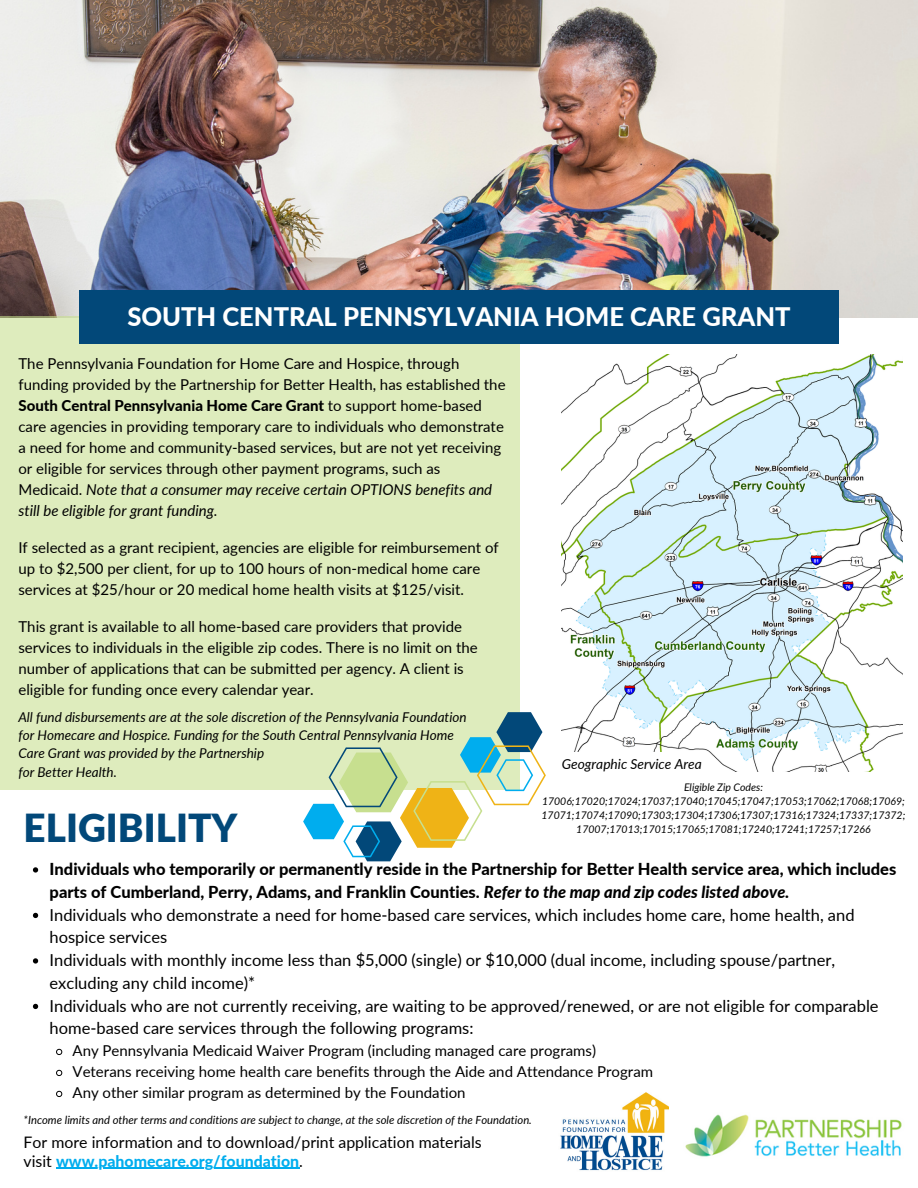
<style>
.page{position:relative;width:918px;height:1188px;background:#fff}
.page>*{position:absolute;margin:0;border:0;box-sizing:border-box;transform-origin:0 0}
.t1{font:900 38.55px "Lato";color:#024879}
.t2{font:800 25.5px "Lato";color:#fff}
.t3{font:16.5px/22.8px "Lato";color:#000}
.t4{font:800 16.5px/22.8px "Lato";color:#000}
.t5{font:15.9px/19.2px "Lato";color:#000}
.t6{font:15px/21px "Lato";color:#000}
.t7{font:italic 13.8px "Lato";color:#000}
.t8{font:italic 13.5px/18.3px "Lato";color:#000}
.t9{font:italic 11.25px "Lato";color:#000}
.t10{font:italic 10.5px/14px "Lato";color:#000;text-align:center}
.s1{font-weight:800}
.s2{font-style:italic}
.s3{font-weight:800;color:#00adee}
</style>
<div class="page">
<img style="left:0;top:0;width:918px;height:317px">
<div style="left:0;top:316px;width:519px;height:474px;background:#deecbd"></div>
<img style="left:562px;top:354px;width:341px;height:418px">
<div style="left:556px;top:752px;width:151px;height:23px;background:#fff"></div>
<div style="left:79px;top:290px;width:760px;height:54px;background:#024879"></div>
<img style="left:560px;top:1092px;width:108px;height:79px">
<img style="left:685px;top:1114px;width:217px;height:43px">
<svg style="left:303px;top:712px;width:243px;height:149px"></svg>
<svg style="left:33px;top:867px;width:5px;height:6px"></svg>
<svg style="left:33px;top:913px;width:5px;height:5px"></svg>
<svg style="left:33px;top:958px;width:5px;height:6px"></svg>
<svg style="left:33px;top:1004px;width:5px;height:5px"></svg>
<svg style="left:56px;top:1048px;width:7px;height:7px"></svg>
<svg style="left:56px;top:1069px;width:7px;height:7px"></svg>
<svg style="left:56px;top:1090px;width:7px;height:7px"></svg>
<hr style="left:56px;top:1168px;width:243px;height:1px;background:#00adee">
<h3 class="t2" style="left:127px;top:301px;width:665px">SOUTH CENTRAL PENNSYLVANIA HOME CARE GRANT</h3>
<h3 class="t6" style="left:18px;top:353px;width:489px">The Pennsylvania Foundation for Home Care and Hospice, through funding provided by the Partnership for Better Health, has established the <span class="s1">South Central Pennsylvania Home Care Grant</span> to support home-based care agencies in providing temporary care to individuals who demonstrate a need for home and community-based services, but are not yet receiving or eligible for services through other payment programs, such as Medicaid. <span class="s2">Note that a consumer may receive certain OPTIONS benefits and still be eligible for grant funding.</span></h3>
<h3 class="t6" style="left:18px;top:537px;width:482px">If selected as a grant recipient, agencies are eligible for reimbursement of up to $2,500 per client, for up to 100 hours of non-medical home care services at $25/hour or 20 medical home health visits at $125/visit.</h3>
<h3 class="t6" style="left:18px;top:616px;width:461px">This grant is available to all home-based care providers that provide services to individuals in the eligible zip codes. There is no limit on the number of applications that can be submitted per agency. A client is eligible for funding once every calendar year.</h3>
<h3 class="t8" style="left:18px;top:707px;width:450px">All fund disbursements are at the sole discretion of the Pennsylvania Foundation for Homecare and Hospice. Funding for the South Central Pennsylvania Home Care Grant was provided by the Partnership<br>for Better Health.</h3>
<h3 class="t1" style="left:24px;top:804px;width:215px">ELIGIBILITY</h3>
<h3 class="t7" style="left:562px;top:755px;width:141px">Geographic Service Area</h3>
<p class="t10" style="left:542px;top:780px;width:364px">Eligible Zip Codes:<br>17006;17020;17024;17037;17040;17045;17047;17053;17062;17068;17069;</p>
<p class="t10" style="left:542px;top:808px;width:365px">17071;17074;17090;17303;17304;17306;17307;17316;17324;17337;17372;</p>
<p class="t10" style="left:576px;top:822px;width:296px">17007;17013;17015;17065;17081;17240;17241;17257;17266</p>
<p class="t4" style="left:50px;top:857px;width:848px">Individuals who temporarily or permanently reside in the Partnership for Better Health service area, which includes parts of Cumberland, Perry, Adams, and Franklin Counties. <span class="s2">Refer to the map and zip codes listed above.</span></p>
<h4 class="t3" style="left:50px;top:903px;width:807px">Individuals who demonstrate a need for home-based care services, which includes home care, home health, and hospice services</h4>
<h4 class="t3" style="left:50px;top:948px;width:787px">Individuals with monthly income less than $5,000 (single) or $10,000 (dual income, including spouse/partner, excluding any child income)*</h4>
<p class="t3" style="left:50px;top:994px;width:831px">Individuals who are not currently receiving, are waiting to be approved/renewed, or are not eligible for comparable home-based care services through the following programs:</p>
<p class="t6" style="left:73px;top:1040px;width:525px">Any Pennsylvania Medicaid Waiver Program (including managed care programs)</p>
<p class="t6" style="left:73px;top:1061px;width:582px">Veterans receiving home health care benefits through the Aide and Attendance Program</p>
<p class="t6" style="left:73px;top:1082px;width:395px">Any other similar program as determined by the Foundation</p>
<h1 class="t9" style="left:24px;top:1113px;width:510px">*Income limits and other terms and conditions are subject to change, at the sole discretion of the Foundation.</h1>
<h3 class="t5" style="left:24px;top:1132px;width:460px">For more information and to download/print application materials visit <span class="s3">www.pahomecare.org/foundation</span>.</h3>
</div>
